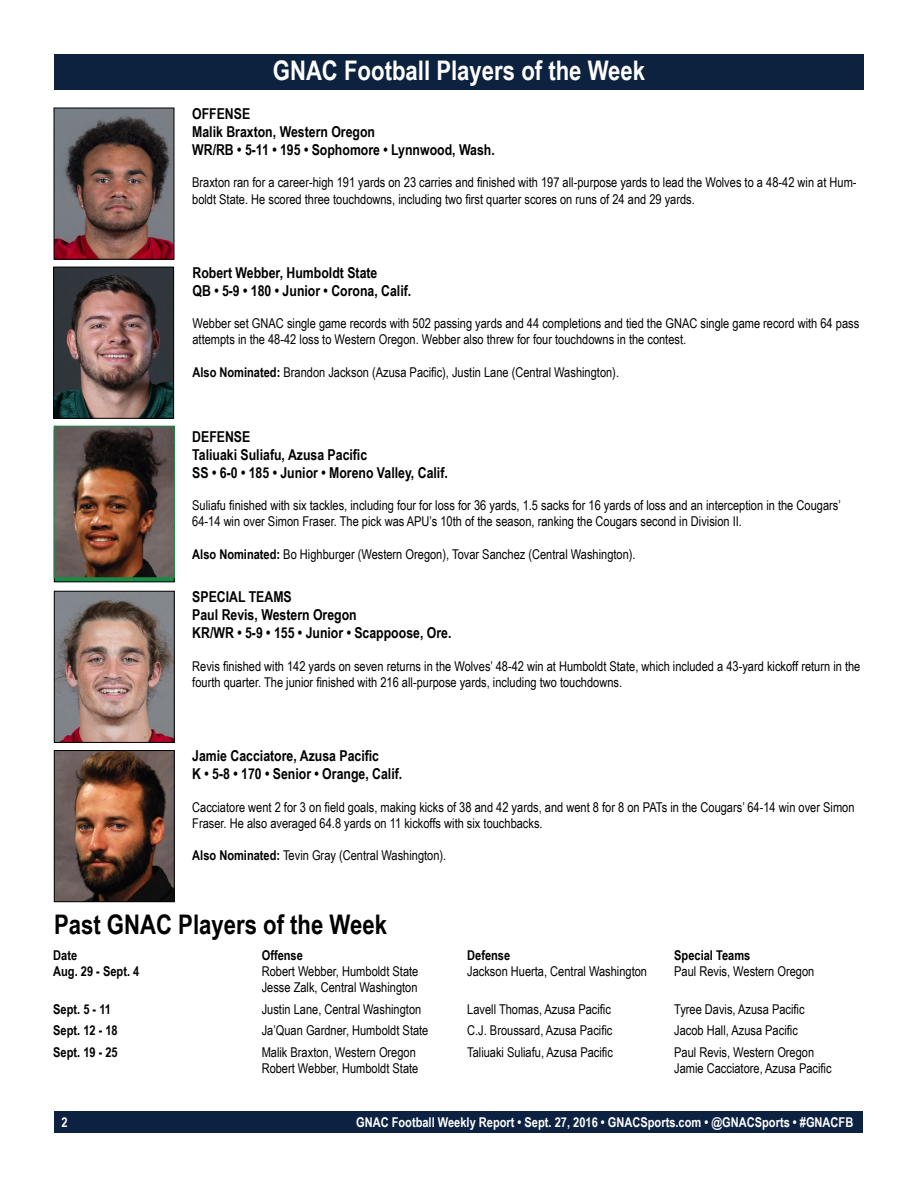
<style>
.page{position:relative;width:918px;height:1188px;background:#fff}
.page>*{position:absolute;margin:0;border:0;box-sizing:border-box;transform-origin:0 0}
.t1{font:700 27px "Arial Narrow";color:#fff}
.t2{font:700 27px "Arial Narrow";color:#000}
.t3{font:700 15px/18px "Arial Narrow";color:#000}
.t4{font:13.5px/16.2px "Arial Narrow";color:#000}
.t5{font:700 13.5px "Arial Narrow";color:#fff}
.t6{font:700 13.5px "Arial Narrow";color:#000}
.s1{font-weight:700}
</style>
<div class="page">
<div style="left:55px;top:1111px;width:808px;height:22px;background:#0d2240"></div>
<div style="left:54px;top:54px;width:810px;height:36px;background:#0d223f"></div>
<img style="left:56px;top:110px;width:116px;height:148px">
<img style="left:56px;top:593px;width:117px;height:148px">
<div style="left:54px;top:591px;width:121px;height:152px;border:1px solid #000"></div>
<img style="left:56px;top:428px;width:117px;height:148px">
<div style="left:54px;top:426px;width:121px;height:152px;border:1px solid #1a8a44"></div>
<img style="left:55px;top:269px;width:117px;height:148px">
<div style="left:53px;top:267px;width:121px;height:152px;border:1px solid #000"></div>
<img style="left:56px;top:752px;width:117px;height:148px">
<div style="left:54px;top:750px;width:121px;height:152px;border:1px solid #000"></div>
<h1 class="t1" style="left:273px;top:50px;width:374px">GNAC Football Players of the Week</h1>
<p class="t3" style="left:192px;top:104px;width:304px">OFFENSE<br>Malik Braxton, Western Oregon<br>WR/RB • 5-11 • 195 • Sophomore • Lynnwood, Wash.</p>
<p class="t4" style="left:192px;top:174px;width:666px">Braxton ran for a career-high 191 yards on 23 carries and finished with 197 all-purpose yards to lead the Wolves to a 48-42 win at Hum&shy;boldt State. He scored three touchdowns, including two first quarter scores on runs of 24 and 29 yards.</p>
<p class="t3" style="left:192px;top:263px;width:220px">Robert Webber, Humboldt State<br>QB • 5-9 • 180 • Junior • Corona, Calif.</p>
<p class="t4" style="left:192px;top:315px;width:668px">Webber set GNAC single game records with 502 passing yards and 44 completions and tied the GNAC single game record with 64 pass attempts in the 48-42 loss to Western Oregon. Webber also threw for four touchdowns in the contest.</p>
<p class="t4" style="left:192px;top:363px;width:428px"><span class="s1">Also Nominated:</span> Brandon Jackson (Azusa Pacific), Justin Lane (Central Washington).</p>
<p class="t3" style="left:192px;top:427px;width:257px">DEFENSE<br>Taliuaki Suliafu, Azusa Pacific<br>SS • 6-0 • 185 • Junior • Moreno Valley, Calif.</p>
<p class="t4" style="left:192px;top:497px;width:650px">Suliafu finished with six tackles, including four for loss for 36 yards, 1.5 sacks for 16 yards of loss and an interception in the Cougars’<br>64-14 win over Simon Fraser. The pick was APU’s 10th of the season, ranking the Cougars second in Division II.</p>
<p class="t4" style="left:192px;top:545px;width:445px"><span class="s1">Also Nominated:</span> Bo Highburger (Western Oregon), Tovar Sanchez (Central Washington).</p>
<p class="t3" style="left:192px;top:587px;width:261px">SPECIAL TEAMS<br>Paul Revis, Western Oregon<br>KR/WR • 5-9 • 155 • Junior • Scappoose, Ore.</p>
<p class="t4" style="left:192px;top:657px;width:670px">Revis finished with 142 yards on seven returns in the Wolves’ 48-42 win at Humboldt State, which included a 43-yard kickoff return in the fourth quarter. The junior finished with 216 all-purpose yards, including two touchdowns.</p>
<p class="t3" style="left:192px;top:746px;width:212px">Jamie Cacciatore, Azusa Pacific<br>K • 5-8 • 170 • Senior • Orange, Calif.</p>
<p class="t4" style="left:192px;top:798px;width:664px">Cacciatore went 2 for 3 on field goals, making kicks of 38 and 42 yards, and went 8 for 8 on PATs in the Cougars’ 64-14 win over Simon<br>Fraser. He also averaged 64.8 yards on 11 kickoffs with six touchbacks.</p>
<p class="t4" style="left:192px;top:847px;width:256px"><span class="s1">Also Nominated:</span> Tevin Gray (Central Washington).</p>
<h1 class="t2" style="left:54px;top:904px;width:335px">Past GNAC Players of the Week</h1>
<p class="t6" style="left:53px;top:945px;width:25px">Date</p>
<p class="t6" style="left:262px;top:945px;width:43px">Offense</p>
<p class="t6" style="left:467px;top:945px;width:45px">Defense</p>
<p class="t6" style="left:674px;top:945px;width:78px">Special Teams</p>
<p class="t6" style="left:53px;top:961px;width:88px">Aug. 29 - Sept. 4</p>
<p class="t4" style="left:262px;top:963px;width:158px">Robert Webber, Humboldt State</p>
<p class="t4" style="left:467px;top:963px;width:181px">Jackson Huerta, Central Washington</p>
<p class="t4" style="left:674px;top:963px;width:142px">Paul Revis, Western Oregon</p>
<p class="t4" style="left:262px;top:979px;width:157px">Jesse Zalk, Central Washington</p>
<p class="t6" style="left:53px;top:999px;width:59px">Sept. 5 - 11</p>
<p class="t4" style="left:262px;top:1000px;width:161px">Justin Lane, Central Washington</p>
<p class="t4" style="left:467px;top:1000px;width:145px">Lavell Thomas, Azusa Pacific</p>
<p class="t4" style="left:674px;top:1000px;width:132px">Tyree Davis, Azusa Pacific</p>
<p class="t6" style="left:53px;top:1020px;width:66px">Sept. 12 - 18</p>
<p class="t4" style="left:262px;top:1022px;width:168px">Ja’Quan Gardner, Humboldt State</p>
<p class="t4" style="left:467px;top:1022px;width:147px">C.J. Broussard, Azusa Pacific</p>
<p class="t4" style="left:674px;top:1022px;width:125px">Jacob Hall, Azusa Pacific</p>
<p class="t6" style="left:53px;top:1042px;width:66px">Sept. 19 - 25</p>
<p class="t4" style="left:262px;top:1044px;width:156px">Malik Braxton, Western Oregon</p>
<p class="t4" style="left:467px;top:1044px;width:147px">Taliuaki Suliafu, Azusa Pacific</p>
<p class="t4" style="left:674px;top:1044px;width:142px">Paul Revis, Western Oregon</p>
<p class="t4" style="left:262px;top:1060px;width:158px">Robert Webber, Humboldt State</p>
<p class="t4" style="left:674px;top:1060px;width:159px">Jamie Cacciatore, Azusa Pacific</p>
<p class="t5" style="left:61px;top:1112px;width:8px">2</p>
<p class="t5" style="left:356px;top:1112px;width:499px">GNAC Football Weekly Report • Sept. 27, 2016 • GNACSports.com • @GNACSports • #GNACFB</p>
</div>
